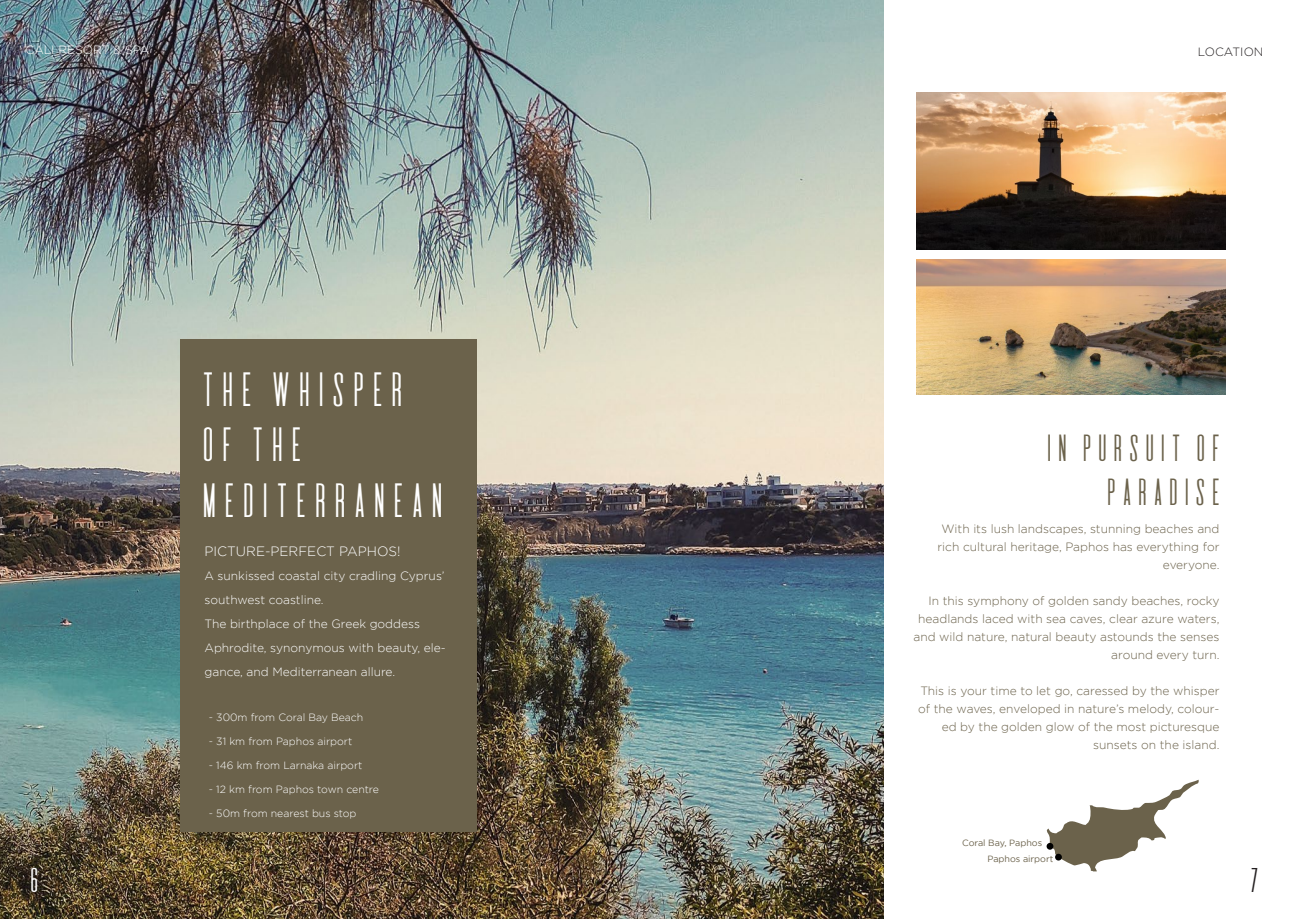
<style>
.page{position:relative;width:1289px;height:919px;background:#fff}
.page>*{position:absolute;margin:0;border:0;box-sizing:border-box;transform-origin:0 0}
.t1{font:42px "De Valencia";letter-spacing:-.12em;color:#fff}
.t2{font:33px/43.5px "De Valencia";letter-spacing:-.12em;color:#6b624b;text-align:right}
.t3{font:30px "De Valencia";color:#fff}
.t4{font:30px "De Valencia";color:#231f20}
.t5{font:300 13.5px "Gotham";color:#fff}
.t6{font:300 12px/18px "Gotham";color:#6b624b;text-align:right}
.t7{font:300 12px/24px "Gotham";color:#fff}
.t8{font:300 12px "Gotham Greek";color:#fff}
.t9{font:300 12px "Gotham Greek";color:#231f20}
.t10{font:300 10.5px "Gotham";color:#fff}
.t11{font:9px "Gotham";color:#6b624b}
</style>
<div class="page">
<img style="left:0;top:0;width:883px;height:918px">
<div style="left:181px;top:339px;width:295px;height:492px;background:#6b624b"></div>
<img style="left:916px;top:259px;width:309px;height:135px">
<img style="left:916px;top:93px;width:309px;height:157px">
<svg style="left:1046px;top:780px;width:152px;height:91px"></svg>
<svg style="left:1046px;top:842px;width:7px;height:7px"></svg>
<div style="left:1055px;top:853px;width:6px;height:7px;background:#000;border-radius:50%"></div>
<p class="t8" style="left:26px;top:43px;width:125px">CALI RESORT &amp; SPA</p>
<p class="t9" style="left:1197px;top:45px;width:67px">LOCATION</p>
<p class="t1" style="left:196px;top:365px;width:215px">THE WHISPER</p>
<p class="t1" style="left:196px;top:421px;width:114px">OF THE</p>
<p class="t1" style="left:196px;top:476px;width:255px">MEDITERRANEAN</p>
<p class="t5" style="left:204px;top:544px;width:197px">PICTURE-PERFECT PAPHOS!</p>
<p class="t7" style="left:204px;top:564px;width:242px">A sunkissed coastal city cradling Cyprus’ southwest coastline.</p>
<p class="t7" style="left:204px;top:612px;width:243px">The birthplace of the Greek goddess<br>Aphrodite, synonymous with beauty, ele&shy;gance, and Mediterranean allure.</p>
<p class="t10" style="left:209px;top:711px;width:156px">- 300m from Coral Bay Beach</p>
<p class="t10" style="left:209px;top:735px;width:145px">- 31 km from Paphos airport</p>
<p class="t10" style="left:209px;top:759px;width:155px">- 146 km from Larnaka airport</p>
<p class="t10" style="left:209px;top:783px;width:172px">- 12 km from Paphos town centre</p>
<p class="t10" style="left:209px;top:807px;width:149px">- 50m from nearest bus stop</p>
<p class="t2" style="left:1041px;top:425px;width:185px">IN PURSUIT OF<br>PARADISE</p>
<p class="t6" style="left:937px;top:519px;width:283px">With its lush landscapes, stunning beaches and rich cultural heritage, Paphos has everything for everyone.</p>
<p class="t6" style="left:913px;top:591px;width:307px">In this symphony of golden sandy beaches, rocky headlands laced with sea caves, clear azure waters, and wild nature, natural beauty astounds the senses around every turn.</p>
<p class="t6" style="left:918px;top:681px;width:303px">This is your time to let go, caressed by the whisper of the waves, enveloped in nature’s melody, colour&shy;ed by the golden glow of the most picturesque sunsets on the island.</p>
<p class="t11" style="left:962px;top:838px;width:82px">Coral Bay, Paphos</p>
<p class="t11" style="left:987px;top:853px;width:67px">Paphos airport</p>
<p class="t3" style="left:26px;top:863px;width:19px">6</p>
<p class="t4" style="left:1245px;top:863px;width:19px">7</p>
</div>
